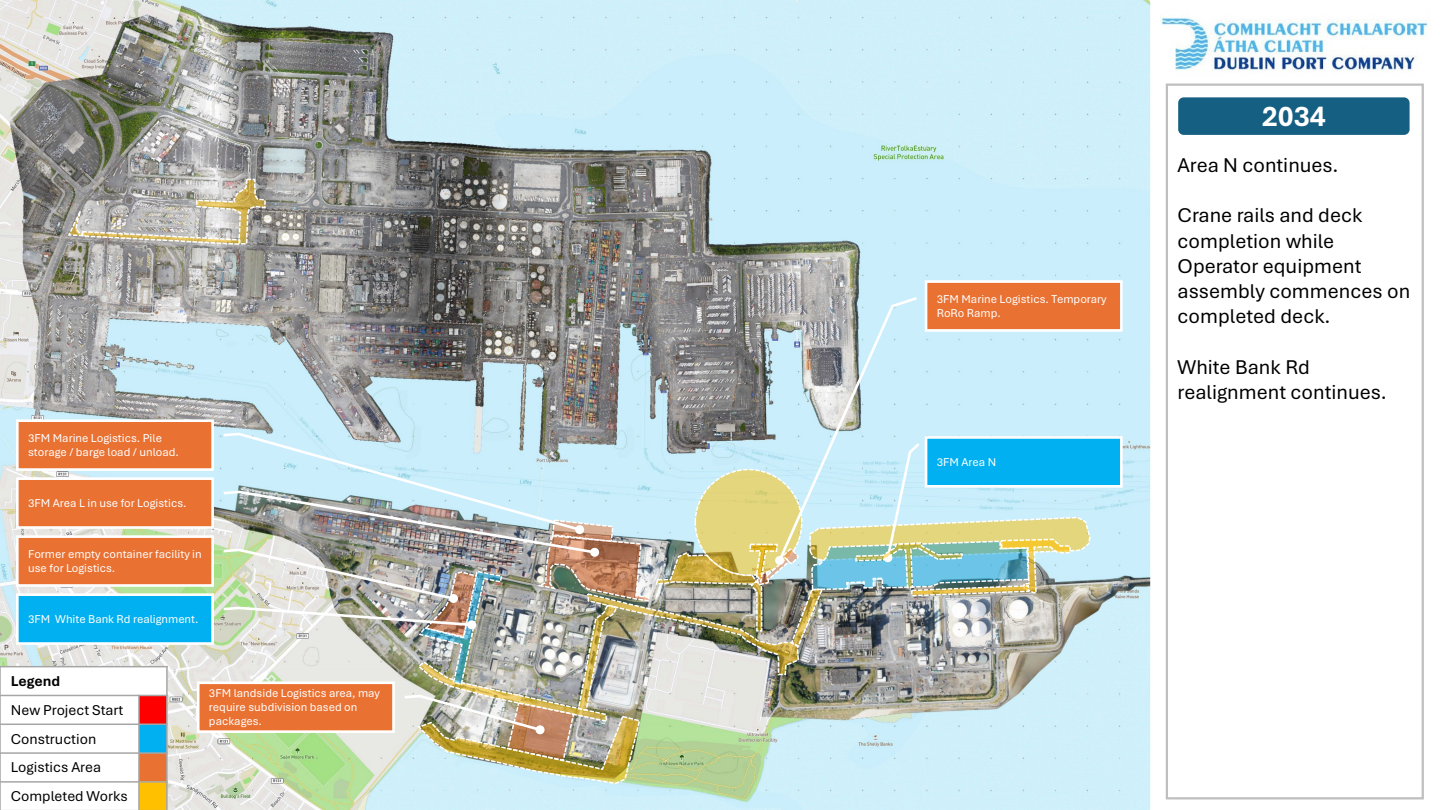
<style>
.page{position:relative;width:1440px;height:810px;background:#fff}
.page>*{position:absolute;margin:0;border:0;box-sizing:border-box;transform-origin:0 0}
.t1{font:700 30px "Aptos";color:#fff}
.t2{font:21px/25.2px "Aptos";color:#000}
.t3{font:15px/28.8px "Aptos";color:#000}
.t4{font:700 15px "Aptos";color:#000}
.t5{font:12px/14.4px "Aptos";color:#fff}
</style>
<div class="page">
<img style="left:0;top:0;width:1150px;height:810px">
<svg style="left:1150px;top:2px;width:274px;height:798px"></svg>
<img style="left:1161px;top:10px;width:268px;height:74px">
<div style="left:0;top:667px;width:167px;height:28px;background:#fff"></div>
<div style="left:0;top:695px;width:139px;height:29px;background:#fff"></div>
<div style="left:0;top:724px;width:139px;height:29px;background:#fff"></div>
<div style="left:0;top:753px;width:139px;height:29px;background:#fff"></div>
<div style="left:0;top:782px;width:139px;height:28px;background:#fff"></div>
<div style="left:139px;top:782px;width:28px;height:28px;background:#ffc000"></div>
<hr style="left:138px;top:695px;width:2px;height:115px;background:#a6a6a6">
<hr style="left:0;top:695px;width:168px;height:1px;background:#a6a6a6">
<hr style="left:0;top:724px;width:168px;height:1px;background:#a6a6a6">
<hr style="left:0;top:752px;width:168px;height:2px;background:#a6a6a6">
<hr style="left:0;top:781px;width:168px;height:2px;background:#a6a6a6">
<hr style="left:0;top:666px;width:1px;height:144px;background:#a6a6a6">
<hr style="left:166px;top:666px;width:2px;height:144px;background:#a6a6a6">
<hr style="left:0;top:666px;width:168px;height:1px;background:#a6a6a6">
<hr style="left:0;top:809px;width:168px;height:1px;background:#a6a6a6">
<div style="left:1166px;top:84px;width:258px;height:715px;background:#fff;border:2px solid #bfbfbf"></div>
<div style="left:1176px;top:95px;width:236px;height:42px;background:#156082;border:2px solid #fff;border-radius:7px"></div>
<div style="left:16px;top:593px;width:198px;height:52px;background:#00b0f0;border:3px solid #fff"></div>
<div style="left:925px;top:280px;width:198px;height:52px;background:#e97132;border:3px solid #fff"></div>
<div style="left:16px;top:419px;width:198px;height:52px;background:#e97132;border:3px solid #fff"></div>
<div style="left:16px;top:477px;width:198px;height:52px;background:#e97132;border:3px solid #fff"></div>
<div style="left:16px;top:535px;width:198px;height:52px;background:#e97132;border:3px solid #fff"></div>
<div style="left:925px;top:436px;width:198px;height:52px;background:#00b0f0;border:3px solid #fff"></div>
<img style="left:67px;top:178px;width:1024px;height:607px">
<p class="t5" style="left:28px;top:430px;width:152px">3FM Marine Logistics. Pile storage / barge load / unload.</p>
<p class="t5" style="left:28px;top:495px;width:160px">3FM Area L in use for Logistics.</p>
<p class="t5" style="left:28px;top:546px;width:175px">Former empty container facility in use for Logistics.</p>
<p class="t5" style="left:28px;top:611px;width:172px">3FM White Bank Rd realignment.</p>
<p class="t4" style="left:11px;top:671px;width:51px">Legend</p>
<p class="t3" style="left:11px;top:695px;width:119px">New Project Start<br>Construction<br>Logistics Area<br>Completed Works</p>
<p class="t5" style="left:209px;top:685px;width:173px">3FM landside Logistics area, may require subdivision based on packages.</p>
<p class="t5" style="left:937px;top:291px;width:171px">3FM Marine Logistics. Temporary<br>RoRo Ramp.</p>
<p class="t5" style="left:937px;top:454px;width:61px">3FM Area N</p>
<p class="t1" style="left:1262px;top:96px;width:66px">2034</p>
<p class="t2" style="left:1178px;top:152px;width:162px">Area N continues.</p>
<p class="t2" style="left:1178px;top:202px;width:234px">Crane rails and deck completion while<br>Operator equipment assembly commences on completed deck.</p>
<p class="t2" style="left:1178px;top:353px;width:211px">White Bank Rd realignment continues.</p>
</div>
